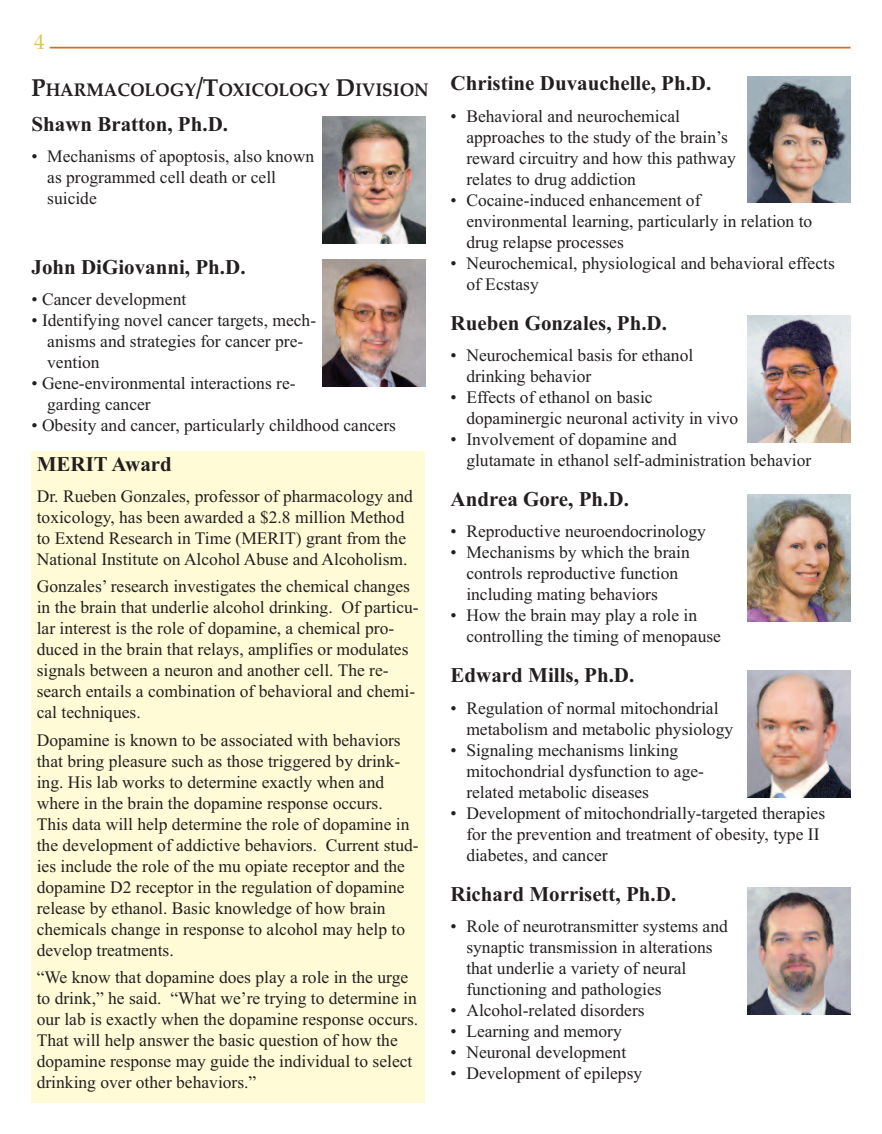
<style>
.page{position:relative;width:882px;height:1134px;background:#fff}
.page>*{position:absolute;margin:0;border:0;box-sizing:border-box;transform-origin:0 0}
.t1{font:700 21px "Times New Roman";color:#231f20}
.t2{font:21px "Palatino";color:#d9c55a}
.t3{font:700 18.38px "Palatino";color:#231f20;scale:.95 1}
.t4{font:17.5px/21px "Times New Roman";color:#231f20}
.s1{font-size:24.5px}
</style>
<div class="page">
<hr style="left:50px;top:47px;width:800px;height:2px;background:#c97128">
<div style="left:32px;top:451px;width:393px;height:652px;background:#fffbd6"></div>
<img style="left:747px;top:495px;width:103px;height:127px">
<img style="left:747px;top:670px;width:103px;height:127px">
<img style="left:322px;top:117px;width:103px;height:126px">
<img style="left:747px;top:76px;width:103px;height:127px">
<img style="left:322px;top:260px;width:103px;height:127px">
<img style="left:747px;top:316px;width:103px;height:127px">
<img style="left:747px;top:887px;width:103px;height:127px">
<p class="t2" style="left:34px;top:29px;width:12px">4</p>
<p class="t3" style="left:32px;top:79px;width:420px"><span class="s1">P</span>HARMACOLOGY<span class="s1">/T</span>OXICOLOGY <span class="s1">D</span>IVISION</p>
<p class="t1" style="left:32px;top:111px;width:198px">Shawn Bratton, Ph.D.</p>
<p class="t4" style="left:47px;top:146px;width:268px;text-indent:-16px">• Mechanisms of apoptosis, also known as programmed cell death or cell suicide</p>
<p class="t1" style="left:32px;top:254px;width:216px">John DiGiovanni, Ph.D.</p>
<p class="t4" style="left:32px;top:289px;width:156px">• Cancer development</p>
<p class="t4" style="left:47px;top:310px;width:270px;text-indent:-16px">• Identifying novel cancer targets, mech&shy;anisms and strategies for cancer pre&shy;vention</p>
<p class="t4" style="left:47px;top:373px;width:250px;text-indent:-16px">• Gene-environmental interactions re&shy;garding cancer</p>
<p class="t4" style="left:31px;top:415px;width:366px">• Obesity and cancer, particularly childhood cancers</p>
<p class="t1" style="left:37px;top:451px;width:137px">MERIT Award</p>
<p class="t4" style="left:37px;top:486px;width:378px">Dr. Rueben Gonzales, professor of pharmacology and toxicology, has been awarded a $2.8 million Method to Extend Research in Time (MERIT) grant from the National Institute on Alcohol Abuse and Alcoholism.</p>
<p class="t4" style="left:37px;top:576px;width:383px">Gonzales’ research investigates the chemical changes in the brain that underlie alcohol drinking. Of particu&shy;lar interest is the role of dopamine, a chemical pro&shy;duced in the brain that relays, amplifies or modulates signals between a neuron and another cell. The re&shy;search entails a combination of behavioral and chemi&shy;cal techniques.</p>
<p class="t4" style="left:37px;top:729px;width:383px">Dopamine is known to be associated with behaviors that bring pleasure such as those triggered by drink&shy;ing. His lab works to determine exactly when and where in the brain the dopamine response occurs.<br>This data will help determine the role of dopamine in the development of addictive behaviors. Current stud&shy;ies include the role of the mu opiate receptor and the dopamine D2 receptor in the regulation of dopamine release by ethanol. Basic knowledge of how brain chemicals change in response to alcohol may help to develop treatments.</p>
<p class="t4" style="left:37px;top:967px;width:383px">“We know that dopamine does play a role in the urge to drink,” he said. “What we’re trying to determine in our lab is exactly when the dopamine response occurs.<br>That will help answer the basic question of how the dopamine response may guide the individual to select drinking over other behaviors.”</p>
<p class="t1" style="left:451px;top:71px;width:262px">Christine Duvauchelle, Ph.D.</p>
<p class="t4" style="left:466px;top:105px;width:271px;text-indent:-16px">• Behavioral and neurochemical approaches to the study of the brain’s reward circuitry and how this pathway relates to drug addiction</p>
<p class="t4" style="left:466px;top:189px;width:347px;text-indent:-16px">• Cocaine-induced enhancement of<br>environmental learning, particularly in relation to drug relapse processes</p>
<p class="t4" style="left:466px;top:252px;width:370px;text-indent:-16px">• Neurochemical, physiological and behavioral effects of Ecstasy</p>
<p class="t1" style="left:451px;top:310px;width:218px">Rueben Gonzales, Ph.D.</p>
<p class="t4" style="left:466px;top:345px;width:228px;text-indent:-16px">• Neurochemical basis for ethanol drinking behavior</p>
<p class="t4" style="left:466px;top:387px;width:273px;text-indent:-16px">• Effects of ethanol on basic dopaminergic neuronal activity in vivo</p>
<p class="t4" style="left:466px;top:429px;width:347px;text-indent:-16px">• Involvement of dopamine and<br>glutamate in ethanol self-administration behavior</p>
<p class="t1" style="left:451px;top:486px;width:180px">Andrea Gore, Ph.D.</p>
<p class="t4" style="left:451px;top:521px;width:257px">• Reproductive neuroendocrinology</p>
<p class="t4" style="left:466px;top:542px;width:225px;text-indent:-16px">• Mechanisms by which the brain controls reproductive function including mating behaviors</p>
<p class="t4" style="left:466px;top:605px;width:256px;text-indent:-16px">• How the brain may play a role in controlling the timing of menopause</p>
<p class="t1" style="left:451px;top:663px;width:185px">Edward Mills, Ph.D.</p>
<p class="t4" style="left:466px;top:697px;width:268px;text-indent:-16px">• Regulation of normal mitochondrial metabolism and metabolic physiology</p>
<p class="t4" style="left:466px;top:739px;width:239px;text-indent:-16px">• Signaling mechanisms linking mitochondrial dysfunction to age&shy;related metabolic diseases</p>
<p class="t4" style="left:466px;top:802px;width:360px;text-indent:-16px">• Development of mitochondrially-targeted therapies for the prevention and treatment of obesity, type II diabetes, and cancer</p>
<p class="t1" style="left:451px;top:881px;width:227px">Richard Morrisett, Ph.D.</p>
<p class="t4" style="left:466px;top:916px;width:263px;text-indent:-16px">• Role of neurotransmitter systems and synaptic transmission in alterations that underlie a variety of neural functioning and pathologies</p>
<p class="t4" style="left:451px;top:1000px;width:196px">• Alcohol-related disorders</p>
<p class="t4" style="left:451px;top:1021px;width:173px">• Learning and memory</p>
<p class="t4" style="left:451px;top:1042px;width:177px">• Neuronal development</p>
<p class="t4" style="left:451px;top:1063px;width:193px">• Development of epilepsy</p>
</div>
